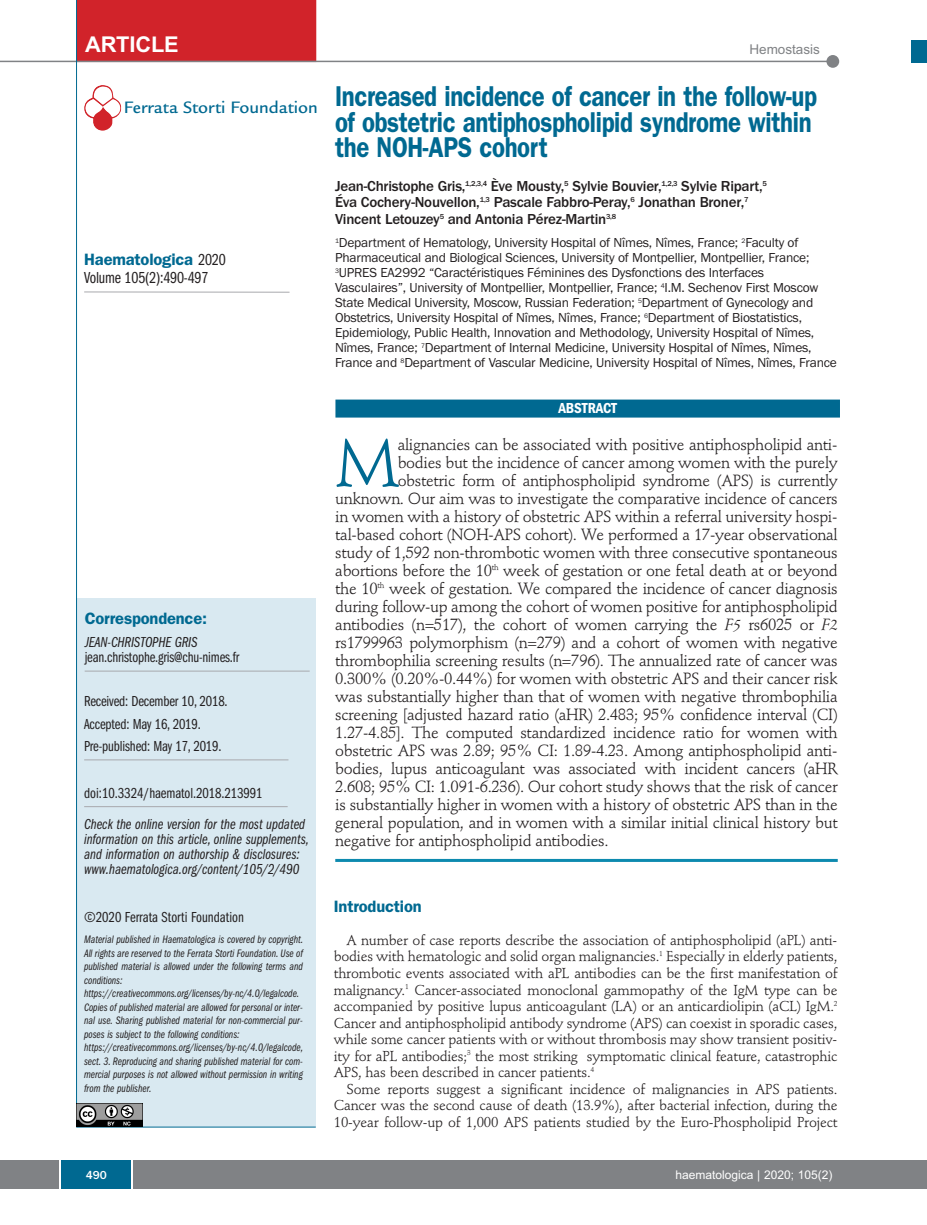
<style>
.page{position:relative;width:927px;height:1225px;background:#fff}
.page>*{position:absolute;margin:0;border:0;box-sizing:border-box;transform-origin:0 0}
.t1{font:66.45px "Stempel Schneidler";color:#006991}
.t2{font:600 28.8px/25.5px "Franklin Gothic";letter-spacing:-.015em;color:#006991;scale:.83 1}
.t3{font:700 21.75px "Arial";letter-spacing:-.01em;color:#fff}
.t4{font:500 18px "Legacy Sans";color:#006991}
.t5{font:600 16.5px "Franklin Gothic";letter-spacing:-.01em;color:#006991}
.t6{font:16.5px "Franklin Gothic Book Cmpr";letter-spacing:-.01em;color:#231f20}
.t7{font:16.05px "Stempel Schneidler";letter-spacing:-.02em;color:#231f20}
.t8{font:15px/15px "Franklin Gothic Book Cmpr Ital";color:#231f20}
.t9{font:500 15px/16.5px "Franklin Gothic";letter-spacing:-.015em;color:#231f20}
.t10{font:15px/22.5px "Franklin Gothic Book Cmpr";letter-spacing:-.01em;color:#231f20}
.t11{font:600 condensed 15px "Franklin Gothic";letter-spacing:-.005em;color:#fff}
.t12{font:14.25px/16.5px "Stempel Schneidler";letter-spacing:-.015em;color:#231f20;text-align:justify}
.t13{font:13.5px/15px "Franklin Gothic";letter-spacing:-.015em;color:#231f20}
.t14{font:13.5px "Arial";color:#808285}
.t15{font:12px "Arial";color:#fff}
.t16{font:500 12px "Franklin Gothic";color:#fff}
.t17{font:11.25px/13.5px "Franklin Gothic Book Cmpr Ital";color:#231f20}
.s1{font-family:"Franklin Gothic Book Cmpr";font-weight:400;color:#231f20}
.s2{font-style:italic}
</style>
<div class="page">
<div style="left:911px;top:40px;width:16px;height:22px;background:#006991"></div>
<div style="left:910px;top:1160px;width:17px;height:28px;background:#808285"></div>
<div style="left:0;top:1160px;width:910px;height:28px;background:#808285"></div>
<div style="left:61px;top:1160px;width:71px;height:28px;background:#006991"></div>
<svg style="left:60px;top:1160px;width:1px;height:28px"></svg>
<svg style="left:132px;top:1160px;width:1px;height:28px"></svg>
<div style="left:77px;top:598px;width:239px;height:529px;background:#d9e9f1"></div>
<hr style="left:84px;top:759px;width:204px;height:1px;background:#a8a9ad">
<hr style="left:85px;top:671px;width:225px;height:1px;background:#a8a9ad">
<hr style="left:76px;top:1126px;width:240px;height:1px;background:#006991">
<hr style="left:84px;top:292px;width:206px;height:1px;background:#a8a9ad">
<div style="left:77px;top:0;width:239px;height:62px;background:#d1232a"></div>
<hr style="left:0;top:61px;width:830px;height:1px;background:#808285">
<div style="left:826px;top:55px;width:13px;height:13px;background:#808285;border-radius:50%"></div>
<hr style="left:84px;top:806px;width:204px;height:1px;background:#a8a9ad">
<hr style="left:76px;top:0;width:1px;height:1126px;background:#006991">
<img style="left:77px;top:1103px;width:65px;height:23px">
<img style="left:84px;top:85px;width:37px;height:46px">
<hr style="left:335px;top:859px;width:503px;height:3px;background:#0d8aaf">
<div style="left:335px;top:399px;width:505px;height:18px;background:#006991"></div>
<h3 class="t3" style="left:85px;top:32px;width:95px">ARTICLE</h3>
<p class="t14" style="left:749px;top:42px;width:72px">Hemostasis</p>
<p class="t4" style="left:124px;top:101px;width:196px">Ferrata Storti Foundation</p>
<p class="t5" style="left:84px;top:254px;width:143px">Haematologica <span class="s1">2020</span></p>
<p class="t6" style="left:84px;top:272px;width:126px">Volume 105(2):490-497</p>
<p class="t5" style="left:85px;top:612px;width:124px">Correspondence:</p>
<p class="t8" style="left:85px;top:636px;width:114px">JEAN-CHRISTOPHE GRIS</p>
<p class="t10" style="left:85px;top:647px;width:156px">jean.christophe.gris@chu-nimes.fr</p>
<p class="t10" style="left:84px;top:691px;width:145px">Received: December 10, 2018.<br>Accepted: May 16, 2019.<br>Pre-published: May 17, 2019.</p>
<p class="t10" style="left:84px;top:783px;width:180px">doi:10.3324/haematol.2018.213991</p>
<p class="t8" style="left:84px;top:817px;width:226px">Check the online version for the most updated information on this article, online supplements, and information on authorship &amp; disclosures: www.haematologica.org/content/105/2/490</p>
<p class="t10" style="left:84px;top:907px;width:161px">©2020 Ferrata Storti Foundation</p>
<p class="t17" style="left:84px;top:933px;width:221px">Material published in Haematologica is covered by copyright.<br>All rights are reserved to the Ferrata Storti Foundation. Use of published material is allowed under the following terms and conditions: https://creativecommons.org/licenses/by-nc/4.0/legalcode.<br>Copies of published material are allowed for personal or inter&shy;nal use. Sharing published material for non-commercial pur&shy;poses is subject to the following conditions: https://creativecommons.org/licenses/by-nc/4.0/legalcode, sect. 3. Reproducing and sharing published material for com&shy;mercial purposes is not allowed without permission in writing from the publisher.</p>
<h2 class="t2" style="left:335px;top:86px;width:582px">Increased incidence of cancer in the follow-up of obstetric antiphospholipid syndrome within the NOH-APS cohort</h2>
<p class="t9" style="left:335px;top:177px;width:433px">Jean-Christophe Gris,<sup>1,2,3,4</sup> Ève Mousty,<sup>5</sup> Sylvie Bouvier,<sup>1,2,3</sup> Sylvie Ripart,<sup>5<br></sup>Éva Cochery-Nouvellon,<sup>1,3</sup> Pascale Fabbro-Peray,<sup>6</sup> Jonathan Broner,<sup>7<br></sup>Vincent Letouzey<sup>5</sup> and Antonia Pérez-Martin<sup>3,8</sup></p>
<p class="t13" style="left:335px;top:235px;width:503px"><sup>1</sup>Department of Hematology, University Hospital of Nîmes, Nîmes, France; <sup>2</sup>Faculty of Pharmaceutical and Biological Sciences, University of Montpellier, Montpellier, France; <sup>3</sup>UPRES EA2992 “Caractéristiques Féminines des Dysfonctions des Interfaces Vasculaires”, University of Montpellier, Montpellier, France; <sup>4</sup>I.M. Sechenov First Moscow State Medical University, Moscow, Russian Federation; <sup>5</sup>Department of Gynecology and Obstetrics, University Hospital of Nîmes, Nîmes, France; <sup>6</sup>Department of Biostatistics, Epidemiology, Public Health, Innovation and Methodology, University Hospital of Nîmes, Nîmes, France; <sup>7</sup>Department of Internal Medicine, University Hospital of Nîmes, Nîmes, France and <sup>8</sup>Department of Vascular Medicine, University Hospital of Nîmes, Nîmes, France</p>
<p class="t11" style="left:558px;top:403px;width:60px">ABSTRACT</p>
<h1 class="t1" style="left:335px;top:436px;width:65px">M</h1>
<p class="t7" style="left:398px;top:438px;width:441px">alignancies can be associated with positive antiphospholipid anti-</p>
<p class="t7" style="left:398px;top:456px;width:441px">bodies but the incidence of cancer among women with the purely</p>
<p class="t7" style="left:398px;top:474px;width:441px">obstetric form of antiphospholipid syndrome (APS) is currently</p>
<p class="t7" style="left:335px;top:492px;width:504px">unknown. Our aim was to investigate the comparative incidence of cancers</p>
<p class="t7" style="left:335px;top:510px;width:504px">in women with a history of obstetric APS within a referral university hospi-</p>
<p class="t7" style="left:335px;top:528px;width:504px">tal-based cohort (NOH-APS cohort). We performed a 17-year observational</p>
<p class="t7" style="left:335px;top:546px;width:504px">study of 1,592 non-thrombotic women with three consecutive spontaneous</p>
<p class="t7" style="left:335px;top:564px;width:504px">abortions before the 10<sup>th</sup> week of gestation or one fetal death at or beyond</p>
<p class="t7" style="left:335px;top:582px;width:504px">the 10<sup>th</sup> week of gestation. We compared the incidence of cancer diagnosis</p>
<p class="t7" style="left:335px;top:600px;width:504px">during follow-up among the cohort of women positive for antiphospholipid</p>
<p class="t7" style="left:335px;top:618px;width:504px">antibodies (n=517), the cohort of women carrying the <span class="s2">F5</span> rs6025 or <span class="s2">F2</span></p>
<p class="t7" style="left:335px;top:636px;width:504px">rs1799963 polymorphism (n=279) and a cohort of women with negative</p>
<p class="t7" style="left:335px;top:654px;width:504px">thrombophilia screening results (n=796). The annualized rate of cancer was</p>
<p class="t7" style="left:335px;top:672px;width:504px">0.300% (0.20%-0.44%) for women with obstetric APS and their cancer risk</p>
<p class="t7" style="left:335px;top:690px;width:504px">was substantially higher than that of women with negative thrombophilia</p>
<p class="t7" style="left:335px;top:708px;width:504px">screening [adjusted hazard ratio (aHR) 2.483; 95% confidence interval (CI)</p>
<p class="t7" style="left:335px;top:726px;width:504px">1.27-4.85]. The computed standardized incidence ratio for women with</p>
<p class="t7" style="left:335px;top:744px;width:504px">obstetric APS was 2.89; 95% CI: 1.89-4.23. Among antiphospholipid anti-</p>
<p class="t7" style="left:335px;top:762px;width:504px">bodies, lupus anticoagulant was associated with incident cancers (aHR</p>
<p class="t7" style="left:335px;top:780px;width:504px">2.608; 95% CI: 1.091-6.236). Our cohort study shows that the risk of cancer</p>
<p class="t7" style="left:335px;top:798px;width:504px">is substantially higher in women with a history of obstetric APS than in the</p>
<p class="t7" style="left:335px;top:816px;width:504px">general population, and in women with a similar initial clinical history but</p>
<p class="t7" style="left:335px;top:834px;width:275px">negative for antiphospholipid antibodies.</p>
<p class="t5" style="left:334px;top:900px;width:89px">Introduction</p>
<p class="t12" style="left:334px;top:933px;width:505px;text-indent:13px">A number of case reports describe the association of antiphospholipid (aPL) anti&shy;bodies with hematologic and solid organ malignancies.<sup>1</sup> Especially in elderly patients, thrombotic events associated with aPL antibodies can be the first manifestation of malignancy.<sup>1</sup> Cancer-associated monoclonal gammopathy of the IgM type can be accompanied by positive lupus anticoagulant (LA) or an anticardiolipin (aCL) IgM.<sup>2<br></sup>Cancer and antiphospholipid antibody syndrome (APS) can coexist in sporadic cases, while some cancer patients with or without thrombosis may show transient positiv&shy;ity for aPL antibodies;<sup>3</sup> the most striking symptomatic clinical feature, catastrophic APS, has been described in cancer patients.<sup>4</sup></p>
<p class="t12" style="left:334px;top:1081px;width:505px;text-indent:13px">Some reports suggest a significant incidence of malignancies in APS patients.<br>Cancer was the second cause of death (13.9%), after bacterial infection, during the 10-year follow-up of 1,000 APS patients studied by the Euro-Phospholipid Project</p>
<p class="t16" style="left:86px;top:1167px;width:23px">490</p>
<p class="t15" style="left:676px;top:1167px;width:158px">haematologica | 2020; 105(2)</p>
</div>
